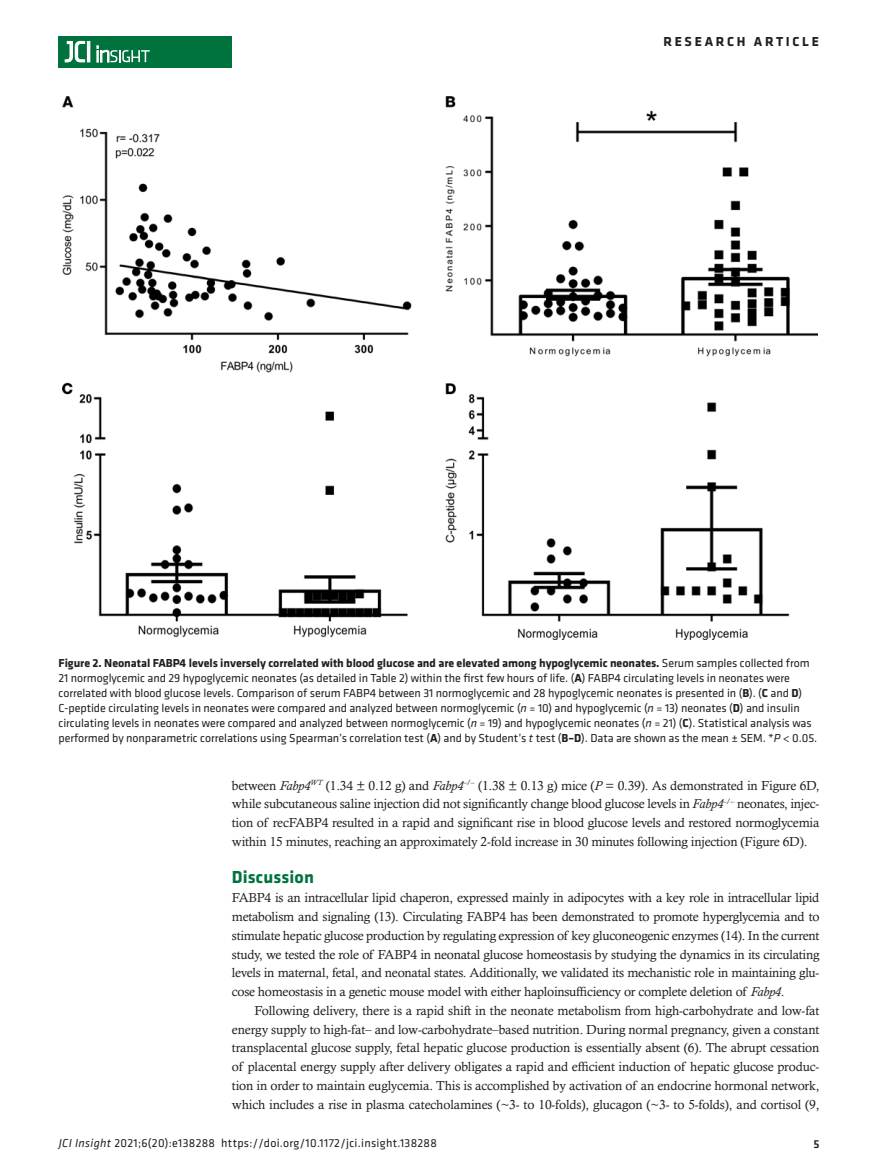
<style>
.page{position:relative;width:878px;height:1175px;background:#fff}
.page>*{position:absolute;margin:0;border:0;box-sizing:border-box;transform-origin:0 0}
.t1{font:700 18px "Klavika";letter-spacing:.01em;color:#00723e}
.t2{font:700 13.5px "Klavika Basic";letter-spacing:.2em;color:#231f20}
.t3{font:13.2px/18.8px "Calisto MT Std";letter-spacing:-.015em;color:#231f20;text-align:justify}
.t4{font:12px/15px "Klavika Basic";letter-spacing:-.005em;color:#231f20}
.t5{font:12px "Klavika Basic";letter-spacing:.025em;color:#231f20}
.t6{font:500 12px "Klavika Basic";color:#231f20}
.s1{font-weight:700}
.s2{font-style:italic}
</style>
<div class="page">
<div style="left:59px;top:36px;width:173px;height:31px;background:#00723e"></div>
<hr style="left:87px;top:41px;width:3px;height:21px;background:#fff">
<svg style="left:64px;top:41px;width:21px;height:22px"></svg>
<svg style="left:97px;top:46px;width:53px;height:16px"></svg>
<img style="left:63px;top:96px;width:754px;height:543px">
<p class="t2" style="left:663px;top:32px;width:157px">RESEARCH ARTICLE</p>
<p class="t4" style="left:59px;top:655px;width:760px"><span class="s1">Figure 2. Neonatal FABP4 levels inversely correlated with blood glucose and are elevated among hypoglycemic neonates.</span> Serum samples collected from 21 normoglycemic and 29 hypoglycemic neonates (as detailed in Table 2) within the first few hours of life. (<span class="s1">A</span>) FABP4 circulating levels in neonates were correlated with blood glucose levels. Comparison of serum FABP4 between 31 normoglycemic and 28 hypoglycemic neonates is presented in (<span class="s1">B</span>). (<span class="s1">C</span> and <span class="s1">D</span>)<br>C-peptide circulating levels in neonates were compared and analyzed between normoglycemic (<span class="s2">n</span> = 10) and hypoglycemic (<span class="s2">n</span> = 13) neonates (<span class="s1">D</span>) and insulin circulating levels in neonates were compared and analyzed between normoglycemic (<span class="s2">n</span> = 19) and hypoglycemic neonates (<span class="s2">n</span> = 21) (<span class="s1">C</span>). Statistical analysis was performed by nonparametric correlations using Spearman’s correlation test (<span class="s1">A</span>) and by Student’s <span class="s2">t</span> test (<span class="s1">B–D</span>). Data are shown as the mean ± SEM. *<span class="s2">P</span> &lt; 0.05.</p>
<p class="t3" style="left:232px;top:775px;width:589px">between <span class="s2">Fabp4</span><sup>WT</sup> (1.34 ± 0.12 g) and <span class="s2">Fabp4</span><sup>–/–</sup> (1.38 ± 0.13 g) mice (<span class="s2">P</span> = 0.39). As demonstrated in Figure 6D, while subcutaneous saline injection did not significantly change blood glucose levels in <span class="s2">Fabp4</span><sup>–/–</sup> neonates, injec&shy;tion of recFABP4 resulted in a rapid and significant rise in blood glucose levels and restored normoglycemia within 15 minutes, reaching an approximately 2-fold increase in 30 minutes following injection (Figure 6D).</p>
<h1 class="t1" style="left:232px;top:864px;width:84px">Discussion</h1>
<p class="t3" style="left:232px;top:888px;width:589px">FABP4 is an intracellular lipid chaperon, expressed mainly in adipocytes with a key role in intracellular lipid metabolism and signaling (13). Circulating FABP4 has been demonstrated to promote hyperglycemia and to stimulate hepatic glucose production by regulating expression of key gluconeogenic enzymes (14). In the current study, we tested the role of FABP4 in neonatal glucose homeostasis by studying the dynamics in its circulating levels in maternal, fetal, and neonatal states. Additionally, we validated its mechanistic role in maintaining glu&shy;cose homeostasis in a genetic mouse model with either haploinsufficiency or complete deletion of <span class="s2">Fabp4</span>.</p>
<p class="t3" style="left:232px;top:1001px;width:589px;text-indent:22px">Following delivery, there is a rapid shift in the neonate metabolism from high-carbohydrate and low-fat energy supply to high-fat– and low-carbohydrate–based nutrition. During normal pregnancy, given a constant transplacental glucose supply, fetal hepatic glucose production is essentially absent (6). The abrupt cessation of placental energy supply after delivery obligates a rapid and efficient induction of hepatic glucose produc&shy;tion in order to maintain euglycemia. This is accomplished by activation of an endocrine hormonal network, which includes a rise in plasma catecholamines (~3- to 10-folds), glucagon (~3- to 5-folds), and cortisol (9,</p>
<p class="t5" style="left:59px;top:1135px;width:379px"><span class="s2">JCI Insight</span> 2021;6(20):e138288 https://doi.org/10.1172/jci.insight.138288</p>
<p class="t6" style="left:813px;top:1135px;width:8px">5</p>
</div>
